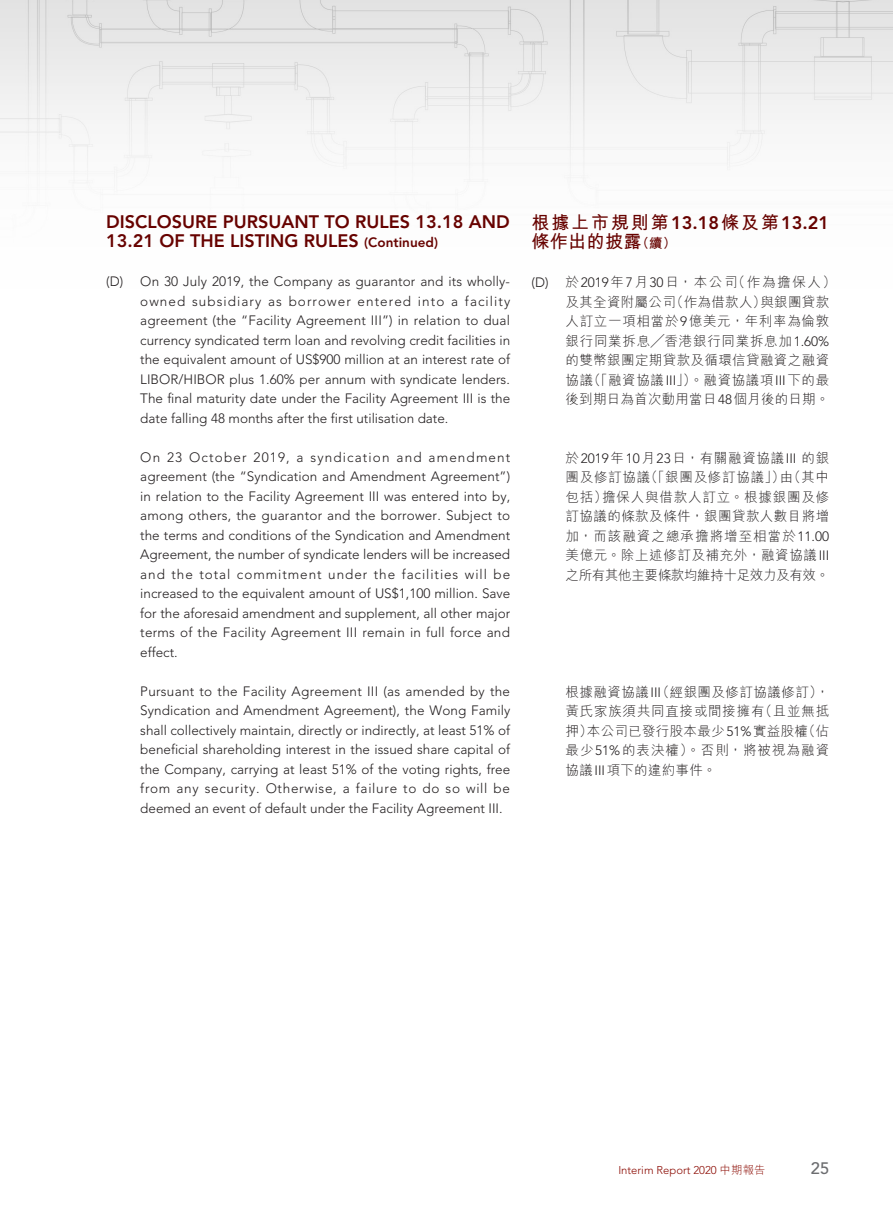
<style>
.page{position:relative;width:893px;height:1212px;background:#fff}
.page>*{position:absolute;margin:0;border:0;box-sizing:border-box;transform-origin:0 0}
._01_H1_E{font:800 18px/19.5px "Avenir LT Std";color:#670200}
._001_H1_C{font:700 18px/19.5px "M Hei HK";letter-spacing:.105em;color:#670200}
.t1{font:500 16.5px "Avenir LT Std";color:#6c6d70}
._00_txt_E{font:300 13.5px/19.5px "Avenir LT Std";color:#231f20;text-align:justify}
._000_txt_C{font:300 13.5px/19.5px "M Hei HK";letter-spacing:.045em;color:#231f20;text-align:justify}
.t2{font:300 11.25px "Avenir LT Std";color:#8b0a02}
.s1{font-size:13.5px}
.s2{font-family:"Avenir LT Std";font-weight:800}
.s3{font-family:"Avenir LT Std"}
.s4{font-family:"M Hei HK"}
</style>
<div class="page">
<img style="left:0;top:0;width:893px;height:183px">
<p class="_01_H1_E" style="left:106px;top:212px;width:405px">DISCLOSURE PURSUANT TO RULES 13.18 AND<br>13.21 OF THE LISTING RULES <span class="s1">(Continued)</span></p>
<p class="_00_txt_E" style="left:140px;top:272px;width:371px;text-indent:-34px">(D) On 30 July 2019, the Company as guarantor and its wholly&shy;owned subsidiary as borrower entered into a facility agreement (the “Facility Agreement III”) in relation to dual currency syndicated term loan and revolving credit facilities in the equivalent amount of US$900 million at an interest rate of LIBOR/HIBOR plus 1.60% per annum with syndicate lenders.<br>The final maturity date under the Facility Agreement III is the date falling 48 months after the first utilisation date.</p>
<p class="_00_txt_E" style="left:140px;top:447px;width:372px">On 23 October 2019, a syndication and amendment agreement (the “Syndication and Amendment Agreement”) in relation to the Facility Agreement III was entered into by, among others, the guarantor and the borrower. Subject to the terms and conditions of the Syndication and Amendment Agreement, the number of syndicate lenders will be increased and the total commitment under the facilities will be increased to the equivalent amount of US$1,100 million. Save for the aforesaid amendment and supplement, all other major terms of the Facility Agreement III remain in full force and effect.</p>
<p class="_00_txt_E" style="left:140px;top:681px;width:372px">Pursuant to the Facility Agreement III (as amended by the Syndication and Amendment Agreement), the Wong Family shall collectively maintain, directly or indirectly, at least 51% of beneficial shareholding interest in the issued share capital of the Company, carrying at least 51% of the voting rights, free from any security. Otherwise, a failure to do so will be deemed an event of default under the Facility Agreement III.</p>
<p class="_001_H1_C" style="left:531px;top:211px;width:299px">根據上市規則第<span class="s2">13.18</span>條及第<span class="s2">13.21</span>條作出的披露<span class="s1">（續）</span></p>
<p class="_000_txt_C" style="left:565px;top:272px;width:272px;text-align:left;text-indent:-34px"><span class="s3">(D)</span> 於<span class="s3">2019</span>年<span class="s3">7</span>月<span class="s3">30</span>日，本公司（作為擔保人）及其全資附屬公司（作為借款人）與銀團貸款人訂立一項相當於<span class="s3">9</span>億美元，年利率為倫敦銀行同業拆息╱香港銀行同業拆息加<span class="s3">1.60%</span>的雙幣銀團定期貸款及循環信貸融資之融資協議（「融資協議<span class="s3">III</span>」）。融資協議項<span class="s3">III</span>下的最後到期日為首次動用當日<span class="s3">48</span>個月後的日期。</p>
<p class="_000_txt_C" style="left:565px;top:448px;width:265px">於<span class="s3">2019</span>年<span class="s3">10</span>月<span class="s3">23</span>日，有關融資協議<span class="s3">III</span> 的銀團及修訂協議（「銀團及修訂協議」）由（其中包括）擔保人與借款人訂立。根據銀團及修訂協議的條款及條件，銀團貸款人數目將增加，而該融資之總承擔將增至相當於<span class="s3">11.00</span>美億元。除上述修訂及補充外，融資協議<span class="s3">III</span>之所有其他主要條款均維持十足效力及有效。</p>
<p class="_000_txt_C" style="left:565px;top:682px;width:265px">根據融資協議<span class="s3">II</span>（<span class="s3">I</span> 經銀團及修訂協議修訂），黃氏家族須共同直接或間接擁有（且並無抵押）本公司已發行股本最少<span class="s3">51%</span>實益股權（佔最少<span class="s3">51%</span>的表決權）。否則，將被視為融資協議<span class="s3">III</span>項下的違約事件。</p>
<p class="t2" style="left:618px;top:1163px;width:149px">Interim Report 2020 <span class="s4">中期報告</span></p>
<p class="t1" style="left:811px;top:1158px;width:20px">25</p>
</div>
